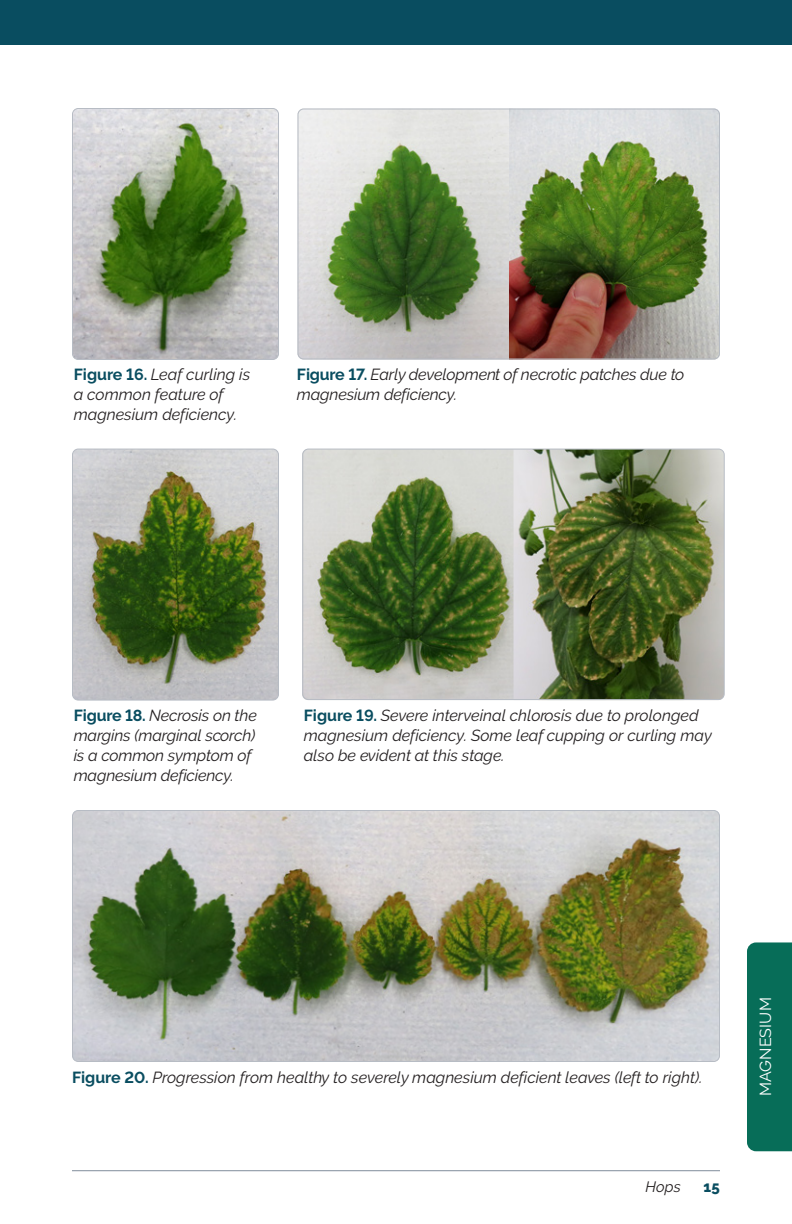
<style>
.page{position:relative;width:792px;height:1224px;background:#fff}
.page>*{position:absolute;margin:0;border:0;box-sizing:border-box;transform-origin:0 0}
.t1{font:italic 16px/20px "Raleway";color:#231f20}
.t2{font:16px "Raleway";letter-spacing:.01em;color:#fff}
.t3{font:italic 15px "Raleway";color:#231f20}
.t4{font:800 15px "Raleway";color:#094d60}
.s1{font-weight:700;font-style:normal;color:#094d60}
</style>
<div class="page">
<hr style="left:72px;top:1170px;width:648px;height:1px;background:#808d9b">
<div style="left:0;top:0;width:792px;height:45px;background:#094d60"></div>
<img style="left:72px;top:108px;width:206px;height:252px;border-radius:6px">
<div style="left:72px;top:108px;width:207px;height:252px;border:1px solid #b7bcc4;border-radius:6px"></div>
<img style="left:72px;top:449px;width:206px;height:251px;border-radius:6px">
<div style="left:72px;top:449px;width:207px;height:252px;border:1px solid #b7bcc4;border-radius:6px"></div>
<img style="left:300px;top:110px;width:209px;height:248px">
<img style="left:509px;top:110px;width:209px;height:248px">
<img style="left:72px;top:810px;width:648px;height:252px;border-radius:6px">
<div style="left:72px;top:810px;width:648px;height:252px;border:1px solid #b7bcc4;border-radius:6px"></div>
<div style="left:747px;top:942px;width:45px;height:209px;background:#076d58"></div>
<img style="left:303px;top:450px;width:211px;height:248px">
<img style="left:514px;top:451px;width:209px;height:247px">
<div style="left:298px;top:108px;width:422px;height:252px;border:1px solid #b7bcc4;border-radius:6px"></div>
<div style="left:302px;top:449px;width:423px;height:251px;border:1px solid #b7bcc4;border-radius:6px"></div>
<p class="t1" style="left:74px;top:365px;width:178px"><span class="s1">Figure 16.</span> Leaf curling is a common feature of magnesium deficiency.</p>
<p class="t1" style="left:297px;top:365px;width:389px"><span class="s1">Figure 17.</span> Early development of necrotic patches due to magnesium deficiency.</p>
<p class="t1" style="left:74px;top:706px;width:185px"><span class="s1">Figure 18.</span> Necrosis on the margins (marginal scorch) is a common symptom of magnesium deficiency.</p>
<p class="t1" style="left:304px;top:706px;width:410px"><span class="s1">Figure 19.</span> Severe interveinal chlorosis due to prolonged magnesium deficiency. Some leaf cupping or curling may also be evident at this stage.</p>
<p class="t1" style="left:72px;top:1067px;width:632px"><span class="s1">Figure 20.</span> Progression from healthy to severely magnesium deficient leaves (left to right).</p>
<p class="t3" style="left:645px;top:1178px;width:37px">Hops</p>
<p class="t4" style="left:703px;top:1178px;width:18px">15</p>
<p class="t2" style="left:756px;top:1096px;width:101px;rotate:-90deg">MAGNESIUM</p>
</div>
